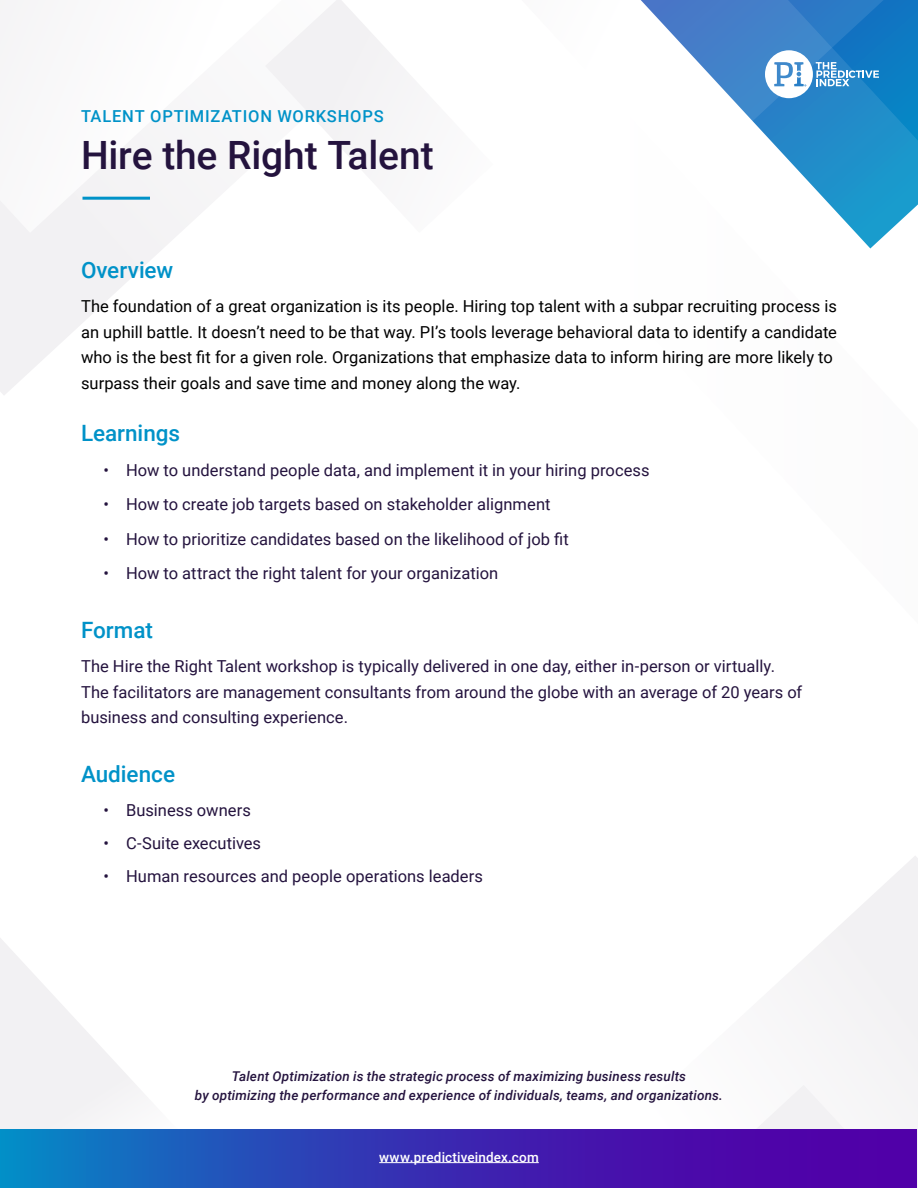
<style>
.page{position:relative;width:918px;height:1188px;background:#fff}
.page>*{position:absolute;margin:0;border:0;box-sizing:border-box;transform-origin:0 0}
.t1{font:500 39px "Roboto";letter-spacing:-.005em;color:#24133e}
.t2{font:500 22.5px "Roboto";color:#0092c8}
.t3{font:16.5px/25.5px "Roboto";color:#24133e}
.t4{font:16.5px/25.5px "Roboto";color:#000}
.t5{font:500 16.5px "Roboto";letter-spacing:.045em;color:#0092c8}
.t6{font:italic 500 13.5px/19.2px "Roboto";letter-spacing:.01em;color:#24133e;text-align:center}
.t7{font:500 13.5px "Roboto";letter-spacing:.015em;color:#fff}
</style>
<div class="page">
<div style="left:0;top:233px;width:32px;height:162px;background:#f2f1f3"></div>
<div style="left:0;top:0;width:32px;height:233px;background:#f7f6f8"></div>
<svg style="left:32px;top:0;width:309px;height:369px"></svg>
<svg style="left:341px;top:0;width:577px;height:249px"></svg>
<svg style="left:555px;top:856px;width:363px;height:285px"></svg>
<svg style="left:692px;top:1085px;width:207px;height:45px"></svg>
<svg style="left:0;top:938px;width:232px;height:192px"></svg>
<svg style="left:0;top:1130px;width:917px;height:58px;background:#3431b2"></svg>
<svg style="left:765px;top:50px;width:114px;height:48px"></svg>
<hr style="left:82px;top:197px;width:68px;height:3px;background:#0092c8">
<hr style="left:379px;top:1162px;width:160px;height:1px;background:#fff">
<p class="t5" style="left:81px;top:104px;width:304px">TALENT OPTIMIZATION WORKSHOPS</p>
<h1 class="t1" style="left:81px;top:127px;width:354px">Hire the Right Talent</h1>
<h2 class="t2" style="left:81px;top:254px;width:94px">Overview</h2>
<p class="t4" style="left:81px;top:293px;width:758px">The foundation of a great organization is its people. Hiring top talent with a subpar recruiting process is an uphill battle. It doesn’t need to be that way. PI’s tools leverage behavioral data to identify a candidate who is the best fit for a given role. Organizations that emphasize data to inform hiring are more likely to surpass their goals and save time and money along the way.</p>
<h2 class="t2" style="left:81px;top:418px;width:101px">Learnings</h2>
<p class="t3" style="left:104px;top:457px;width:548px">• How to understand people data, and implement it in your hiring process</p>
<p class="t3" style="left:104px;top:491px;width:449px">• How to create job targets based on stakeholder alignment</p>
<p class="t3" style="left:104px;top:526px;width:467px">• How to prioritize candidates based on the likelihood of job fit</p>
<p class="t3" style="left:104px;top:560px;width:396px">• How to attract the right talent for your organization</p>
<h2 class="t2" style="left:81px;top:614px;width:74px">Format</h2>
<p class="t3" style="left:81px;top:653px;width:723px">The Hire the Right Talent workshop is typically delivered in one day, either in-person or virtually.<br>The facilitators are management consultants from around the globe with an average of 20 years of business and consulting experience.</p>
<h2 class="t2" style="left:81px;top:758px;width:96px">Audience</h2>
<p class="t3" style="left:104px;top:797px;width:149px">• Business owners</p>
<p class="t3" style="left:104px;top:830px;width:159px">• C-Suite executives</p>
<p class="t3" style="left:104px;top:863px;width:381px">• Human resources and people operations leaders</p>
<p class="t6" style="left:195px;top:1066px;width:530px">Talent Optimization is the strategic process of maximizing business results<br>by optimizing the performance and experience of individuals, teams, and organizations.</p>
<p class="t7" style="left:379px;top:1147px;width:161px">www.predictiveindex.com</p>
</div>
